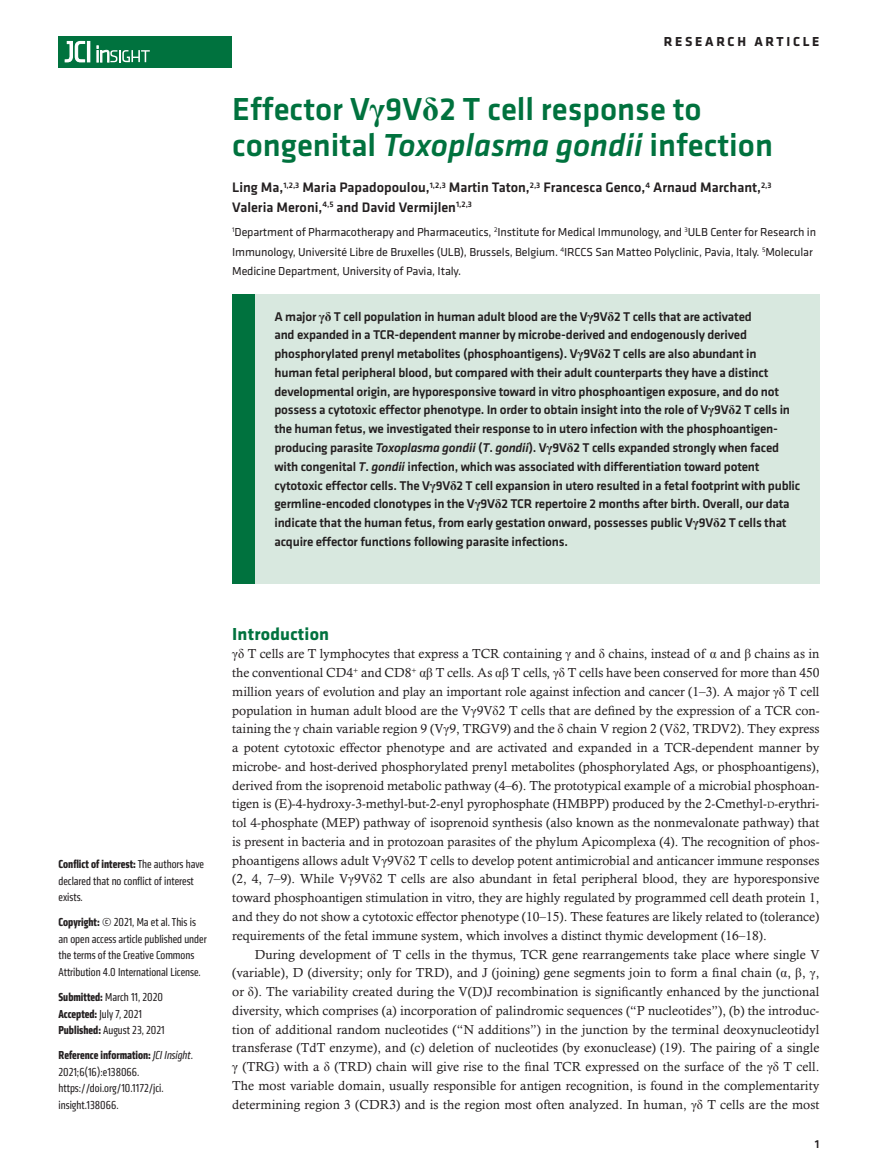
<style>
.page{position:relative;width:878px;height:1175px;background:#fff}
.page>*{position:absolute;margin:0;border:0;box-sizing:border-box;transform-origin:0 0}
.t1{font:500 33px/36px "Klavika Basic";color:#00723e}
.t2{font:700 18px "Klavika";letter-spacing:.01em;color:#00723e}
.t3{font:500 14.25px/19.5px "Klavika Basic";color:#231f20}
.t4{font:700 13.5px "Klavika Basic";letter-spacing:.2em;color:#231f20}
.t5{font:13.2px/18.8px "Calisto MT Std";color:#231f20;text-align:justify}
.t6{font:500 13.2px/18.8px "Klavika Basic";letter-spacing:-.015em;color:#231f20}
.t7{font:condensed 12px/16.5px "Klavika";color:#231f20}
.t8{font:12px/19.5px "Klavika";letter-spacing:-.01em;color:#231f20}
.t9{font:500 12px "Klavika Basic";color:#231f20}
.s1{font-family:"Times New Roman";font-weight:700}
.s2{font-style:italic}
.s3{font-weight:700}
.s4{font-family:"Times New Roman"}
.s5{font-size:9.15px}
</style>
<div class="page">
<div style="left:59px;top:36px;width:173px;height:31px;background:#00723e"></div>
<hr style="left:87px;top:41px;width:3px;height:21px;background:#fff">
<svg style="left:64px;top:41px;width:21px;height:22px"></svg>
<svg style="left:97px;top:46px;width:53px;height:16px"></svg>
<div style="left:232px;top:294px;width:587px;height:289px;background:#d8e8df"></div>
<div style="left:232px;top:294px;width:22px;height:289px;background:#00723e"></div>
<p class="t4" style="left:663px;top:32px;width:157px">RESEARCH ARTICLE</p>
<h1 class="t1" style="left:232px;top:91px;width:542px">Effector V<span class="s1">γ</span>9V<span class="s1">δ</span>2 T cell response to congenital <span class="s2">Toxoplasma gondii</span> infection</h1>
<p class="t3" style="left:232px;top:178px;width:541px">Ling Ma,<sup>1,2,3</sup> Maria Papadopoulou,<sup>1,2,3</sup> Martin Taton,<sup>2,3</sup> Francesca Genco,<sup>4</sup> Arnaud Marchant,<sup>2,3<br></sup>Valeria Meroni,<sup>4,5</sup> and David Vermijlen<sup>1,2,3</sup></p>
<p class="t8" style="left:232px;top:222px;width:585px"><sup>1</sup>Department of Pharmacotherapy and Pharmaceutics, <sup>2</sup>Institute for Medical Immunology, and <sup>3</sup>ULB Center for Research in<br>Immunology, Université Libre de Bruxelles (ULB), Brussels, Belgium. <sup>4</sup>IRCCS San Matteo Polyclinic, Pavia, Italy. <sup>5</sup>Molecular<br>Medicine Department, University of Pavia, Italy.</p>
<p class="t6" style="left:274px;top:306px;width:527px">A major <span class="s1">γδ</span> T cell population in human adult blood are the V<span class="s1">γ</span>9V<span class="s1">δ</span>2 T cells that are activated<br>and expanded in a TCR-dependent manner by microbe-derived and endogenously derived phosphorylated prenyl metabolites (phosphoantigens). V<span class="s1">γ</span>9V<span class="s1">δ</span>2 T cells are also abundant in<br>human fetal peripheral blood, but compared with their adult counterparts they have a distinct developmental origin, are hyporesponsive toward in vitro phosphoantigen exposure, and do not possess a cytotoxic effector phenotype. In order to obtain insight into the role of V<span class="s1">γ</span>9V<span class="s1">δ</span>2 T cells in the human fetus, we investigated their response to in utero infection with the phosphoantigen&shy;producing parasite <span class="s2">Toxoplasma gondii</span> (<span class="s2">T</span>. <span class="s2">gondii</span>). V<span class="s1">γ</span>9V<span class="s1">δ</span>2 T cells expanded strongly when faced with congenital <span class="s2">T</span>. <span class="s2">gondii</span> infection, which was associated with differentiation toward potent cytotoxic effector cells. The V<span class="s1">γ</span>9V<span class="s1">δ</span>2 T cell expansion in utero resulted in a fetal footprint with public germline-encoded clonotypes in the V<span class="s1">γ</span>9V<span class="s1">δ</span>2 TCR repertoire 2 months after birth. Overall, our data indicate that the human fetus, from early gestation onward, possesses public V<span class="s1">γ</span>9V<span class="s1">δ</span>2 T cells that acquire effector functions following parasite infections.</p>
<p class="t7" style="left:59px;top:856px;width:147px"><span class="s3">Conflict of interest:</span> The authors have declared that no conflict of interest exists.</p>
<p class="t7" style="left:59px;top:914px;width:150px"><span class="s3">Copyright:</span> © 2021, Ma et al. This is an open access article published under the terms of the Creative Commons Attribution 4.0 International License.</p>
<p class="t7" style="left:59px;top:988px;width:108px"><span class="s3">Submitted:</span> March 11, 2020<br><span class="s3">Accepted:</span> July 7, 2021<br><span class="s3">Published:</span> August 23, 2021</p>
<p class="t7" style="left:59px;top:1046px;width:136px"><span class="s3">Reference information:</span> <span class="s2">JCI Insight</span>.<br>2021;6(16):e138066. https://doi.org/10.1172/jci. insight.138066.</p>
<h2 class="t2" style="left:232px;top:620px;width:98px">Introduction</h2>
<p class="t5" style="left:232px;top:644px;width:588px"><span class="s4">γδ</span> T cells are T lymphocytes that express a TCR containing <span class="s4">γ</span> and <span class="s4">δ</span> chains, instead of <span class="s4">α</span> and <span class="s4">β</span> chains as in the conventional CD4<sup>+</sup> and CD8<sup>+</sup> <span class="s4">αβ</span> T cells. As <span class="s4">αβ</span> T cells, <span class="s4">γδ</span> T cells have been conserved for more than 450 million years of evolution and play an important role against infection and cancer (1–3). A major <span class="s4">γδ</span> T cell population in human adult blood are the V<span class="s4">γ</span>9V<span class="s4">δ</span>2 T cells that are defined by the expression of a TCR con&shy;taining the <span class="s4">γ</span> chain variable region 9 (V<span class="s4">γ</span>9, TRGV9) and the <span class="s4">δ</span> chain V region 2 (V<span class="s4">δ</span>2, TRDV2). They express a potent cytotoxic effector phenotype and are activated and expanded in a TCR-dependent manner by microbe- and host-derived phosphorylated prenyl metabolites (phosphorylated Ags, or phosphoantigens), derived from the isoprenoid metabolic pathway (4–6). The prototypical example of a microbial phosphoan&shy;tigen is (E)-4-hydroxy-3-methyl-but-2-enyl pyrophosphate (HMBPP) produced by the 2-Cmethyl-<span class="s5">d</span>-erythri&shy;tol 4-phosphate (MEP) pathway of isoprenoid synthesis (also known as the nonmevalonate pathway) that is present in bacteria and in protozoan parasites of the phylum Apicomplexa (4). The recognition of phos&shy;phoantigens allows adult V<span class="s4">γ</span>9V<span class="s4">δ</span>2 T cells to develop potent antimicrobial and anticancer immune responses (2, 4, 7–9). While V<span class="s4">γ</span>9V<span class="s4">δ</span>2 T cells are also abundant in fetal peripheral blood, they are hyporesponsive toward phosphoantigen stimulation in vitro, they are highly regulated by programmed cell death protein 1, and they do not show a cytotoxic effector phenotype (10–15). These features are likely related to (tolerance) requirements of the fetal immune system, which involves a distinct thymic development (16–18).</p>
<p class="t5" style="left:232px;top:944px;width:588px;text-indent:22px">During development of T cells in the thymus, TCR gene rearrangements take place where single V (variable), D (diversity; only for TRD), and J (joining) gene segments join to form a final chain (<span class="s4">α</span>, <span class="s4">β</span>, <span class="s4">γ</span>, or <span class="s4">δ</span>). The variability created during the V(D)J recombination is significantly enhanced by the junctional diversity, which comprises (a) incorporation of palindromic sequences (“P nucleotides”), (b) the introduc&shy;tion of additional random nucleotides (“N additions”) in the junction by the terminal deoxynucleotidyl transferase (TdT enzyme), and (c) deletion of nucleotides (by exonuclease) (19). The pairing of a single <span class="s4">γ</span> (TRG) with a <span class="s4">δ</span> (TRD) chain will give rise to the final TCR expressed on the surface of the <span class="s4">γδ</span> T cell.<br>The most variable domain, usually responsible for antigen recognition, is found in the complementarity determining region 3 (CDR3) and is the region most often analyzed. In human, <span class="s4">γδ</span> T cells are the most</p>
<p class="t9" style="left:814px;top:1135px;width:6px">1</p>
</div>
